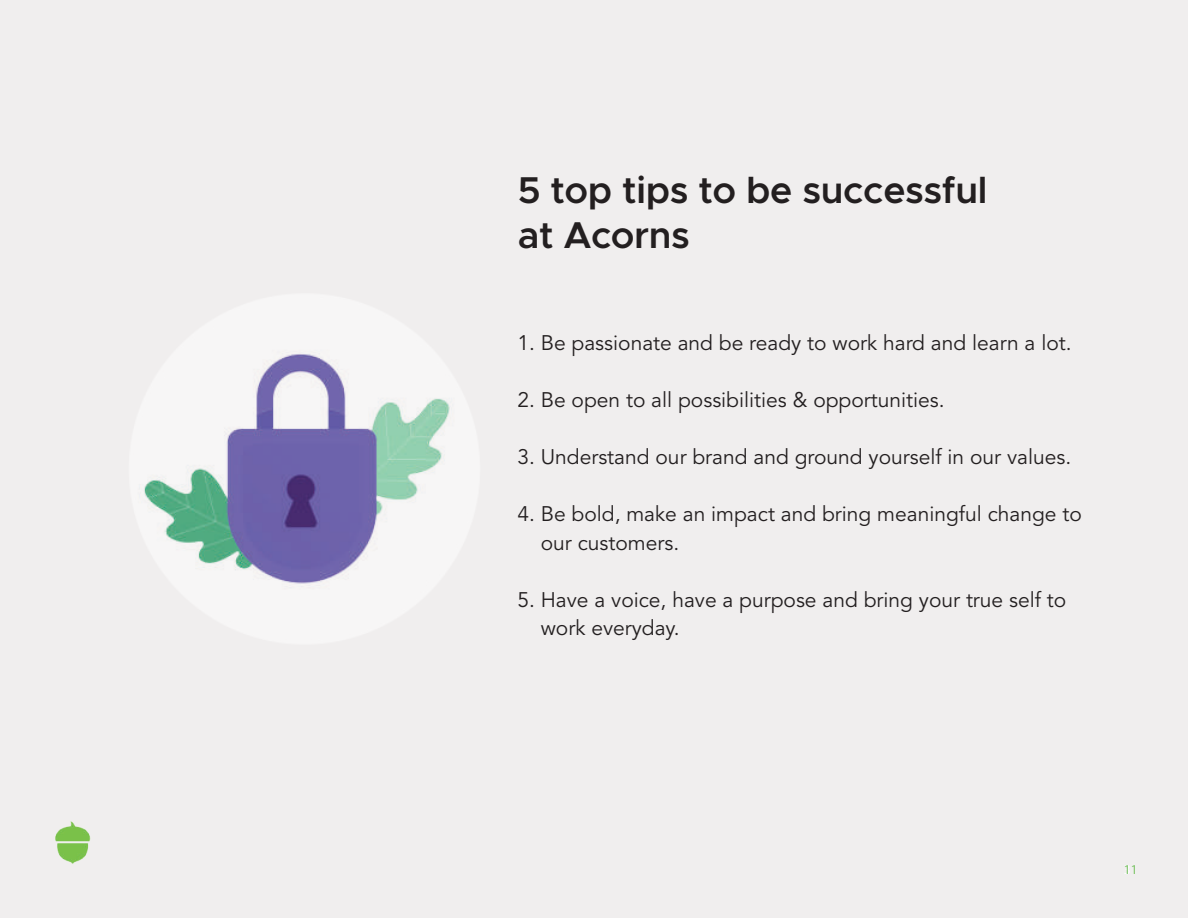
<style>
.page{position:relative;width:1188px;height:918px;background:#f0eeee}
.page>*{position:absolute;margin:0;border:0;box-sizing:border-box;transform-origin:0 0}
.t1{font:600 37.5px/45px "Metropolis";letter-spacing:-.01em;color:#231f20}
.t2{font:21px/28.5px "Avenir LT Std";color:#231f20}
.t3{font:13.5px "Myriad Pro";color:#77c261}
.s1{color:#fff}
</style>
<div class="page">
<img style="left:144px;top:354px;width:306px;height:230px">
<img style="left:55px;top:821px;width:36px;height:43px">
<h1 class="t1" style="left:518px;top:168px;width:471px">5 top tips to be successful at Acorns</h1>
<p class="t2" style="left:517px;top:329px;width:556px">1. Be passionate and be ready to work hard and learn a lot.</p>
<p class="t2" style="left:517px;top:386px;width:429px">2. Be open to all possibilities &amp; opportunities.</p>
<p class="t2" style="left:517px;top:443px;width:555px">3. Understand our brand and ground yourself in our values.</p>
<p class="t2" style="left:541px;top:500px;width:543px;text-indent:-23px">4. Be bold, make an impact and bring meaningful change to our customers.</p>
<p class="t2" style="left:541px;top:586px;width:527px;text-indent:-23px">5. Have a voice, have a purpose and bring your true self to work everyday.</p>
<p class="t3" style="left:1124px;top:861px;width:15px"><span class="s1">3</span>11</p>
</div>
